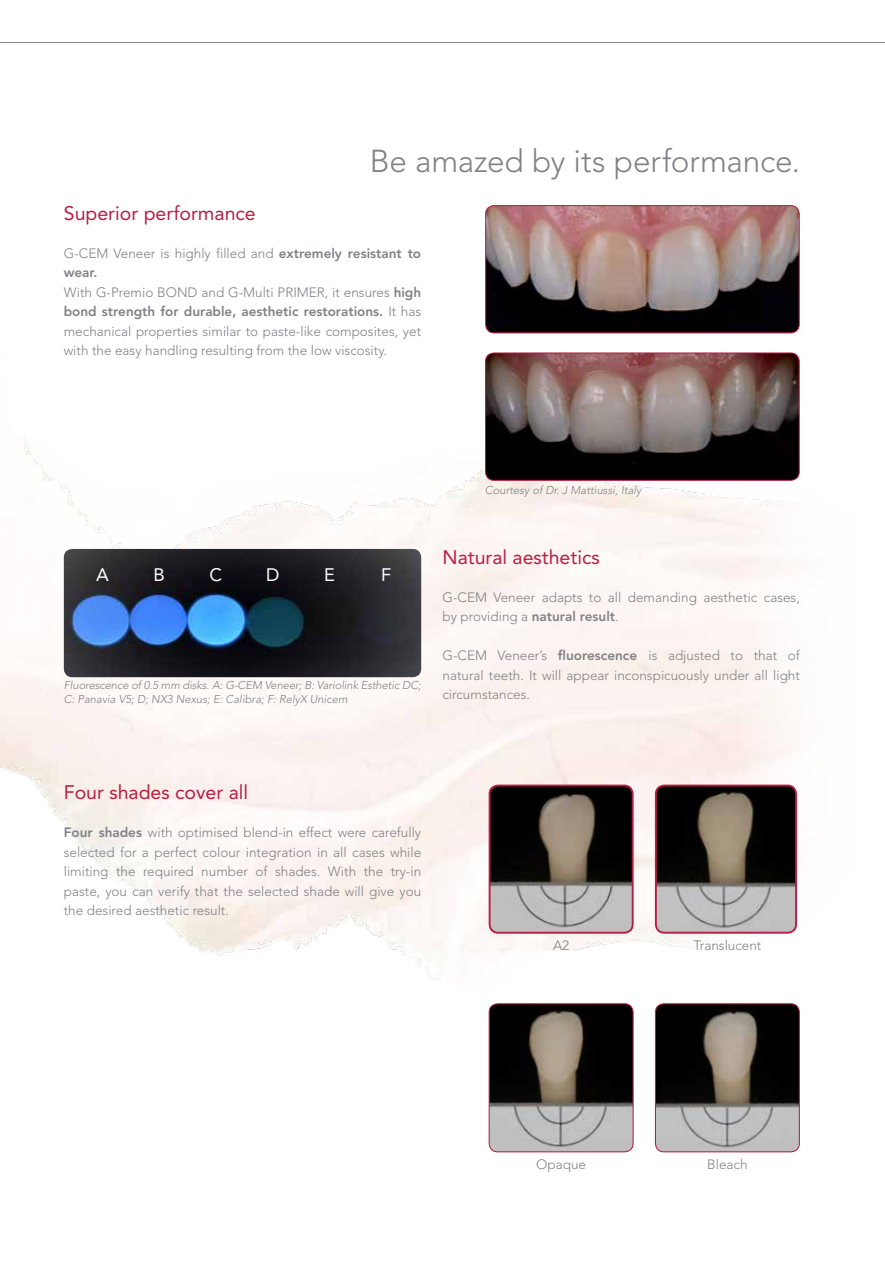
<style>
.page{position:relative;width:885px;height:1263px;background:#fff}
.page>*{position:absolute;margin:0;border:0;box-sizing:border-box;transform-origin:0 0}
.t1{font:300 31.5px "Avenir LT Std";letter-spacing:-.005em;color:#808285}
.t2{font:19.5px "Avenir LT Std";color:#b61e43}
.t3{font:18px "Avenir LT Std";color:#fff}
.t4{font:300 13.5px/19.5px "Avenir LT Std";color:#808285;text-align:justify}
.t5{font:italic 300 11.25px/13.5px "Avenir LT Std";color:#808285}
.s1{font-weight:800}
</style>
<div class="page">
<img style="left:0;top:205px;width:800px;height:948px">
<svg style="left:0;top:42px;width:884px;height:1px"></svg>
<img style="left:485px;top:206px;width:314px;height:127px">
<div style="left:485px;top:205px;width:314px;height:128px;border:1px solid #b61e43;border-radius:9px"></div>
<img style="left:485px;top:353px;width:314px;height:127px">
<div style="left:485px;top:352px;width:314px;height:129px;border:1px solid #b61e43;border-radius:9px"></div>
<img style="left:655px;top:785px;width:141px;height:148px">
<div style="left:654px;top:784px;width:143px;height:150px;border:2px solid #b61e43;border-radius:9px"></div>
<img style="left:489px;top:785px;width:143px;height:148px">
<div style="left:488px;top:784px;width:145px;height:150px;border:2px solid #b61e43;border-radius:9px"></div>
<img style="left:489px;top:1004px;width:144px;height:148px">
<div style="left:488px;top:1003px;width:145px;height:149px;border:1px solid #b61e43;border-radius:9px"></div>
<img style="left:655px;top:1004px;width:144px;height:148px">
<div style="left:654px;top:1003px;width:145px;height:149px;border:1px solid #b61e43;border-radius:9px"></div>
<img style="left:64px;top:549px;width:357px;height:128px">
<h1 class="t1" style="left:370px;top:142px;width:431px">Be amazed by its performance.</h1>
<h2 class="t2" style="left:64px;top:202px;width:193px">Superior performance</h2>
<p class="t4" style="left:64px;top:243px;width:359px;text-align:left">G-CEM Veneer is highly filled and <span class="s1">extremely resistant to wear.<br></span>With G-Premio BOND and G-Multi PRIMER, it ensures <span class="s1">high bond strength for durable, aesthetic restorations.</span> It has mechanical properties similar to paste-like composites, yet with the easy handling resulting from the low viscosity.</p>
<h3 class="t3" style="left:96px;top:564px;width:14px">A</h3>
<h3 class="t3" style="left:153px;top:564px;width:13px">B</h3>
<h3 class="t3" style="left:209px;top:564px;width:14px">C</h3>
<h3 class="t3" style="left:266px;top:564px;width:15px">D</h3>
<h3 class="t3" style="left:324px;top:564px;width:12px">E</h3>
<h3 class="t3" style="left:381px;top:564px;width:12px">F</h3>
<p class="t5" style="left:64px;top:679px;width:359px">Fluorescence of 0.5 mm disks. A: G-CEM Veneer; B: Variolink Esthetic DC;<br>C: Panavia V5; D; NX3 Nexus; E: Calibra; F: RelyX Unicem</p>
<p class="t5" style="left:485px;top:484px;width:158px">Courtesy of Dr. J Mattiussi, Italy</p>
<h2 class="t2" style="left:442px;top:546px;width:159px">Natural aesthetics</h2>
<p class="t4" style="left:442px;top:587px;width:359px">G-CEM Veneer adapts to all demanding aesthetic cases, by providing a <span class="s1">natural result</span>.</p>
<p class="t4" style="left:442px;top:646px;width:359px">G-CEM Veneer’s <span class="s1">fluorescence</span> is adjusted to that of natural teeth. It will appear inconspicuously under all light circumstances.</p>
<h2 class="t2" style="left:64px;top:781px;width:186px">Four shades cover all</h2>
<p class="t4" style="left:64px;top:823px;width:359px"><span class="s1">Four shades</span> with optimised blend-in effect were carefully selected for a perfect colour integration in all cases while limiting the required number of shades. With the try-in paste, you can verify that the selected shade will give you the desired aesthetic result.</p>
<p class="t4" style="left:553px;top:936px;width:18px">A2</p>
<p class="t4" style="left:693px;top:936px;width:70px">Translucent</p>
<p class="t4" style="left:536px;top:1155px;width:51px">Opaque</p>
<p class="t4" style="left:707px;top:1155px;width:42px">Bleach</p>
</div>
